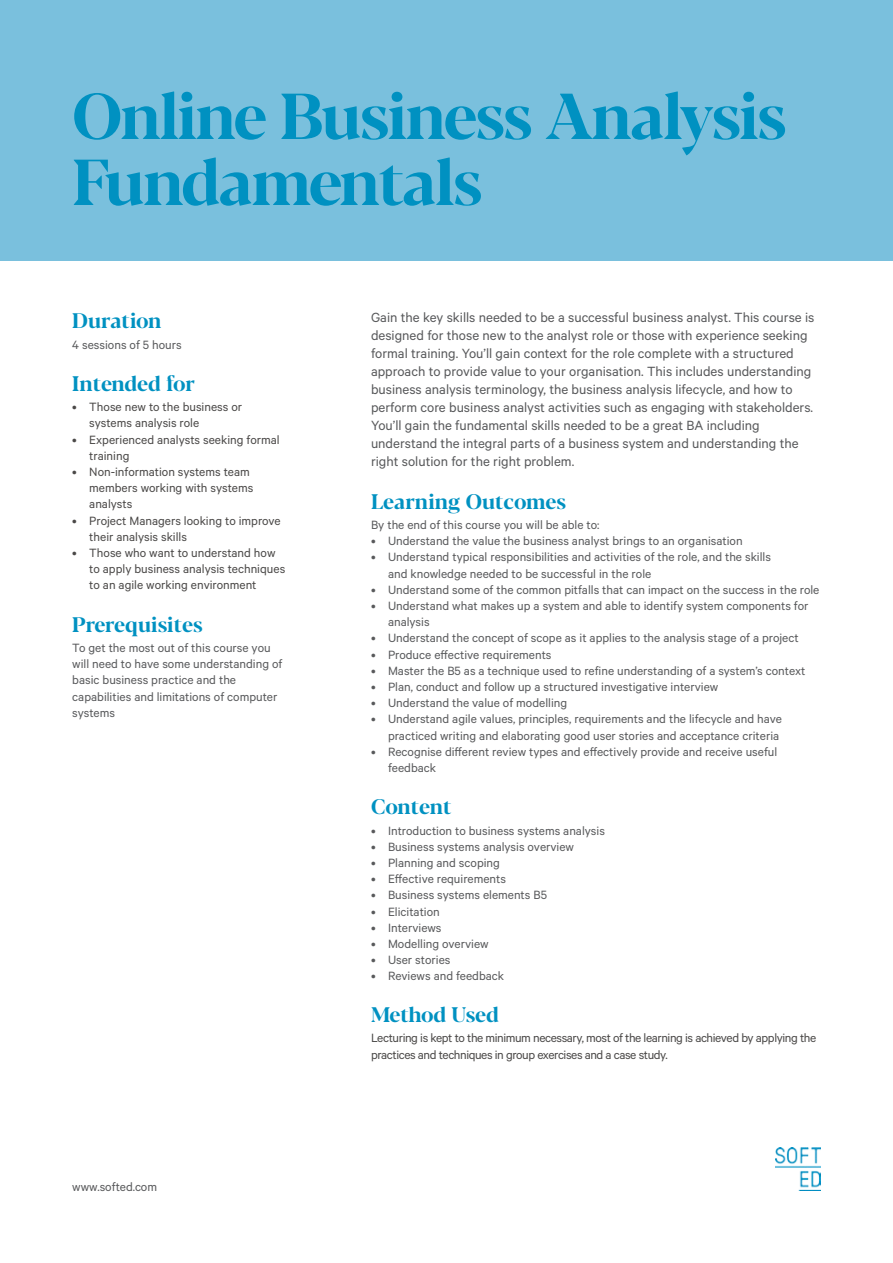
<style>
.page{position:relative;width:893px;height:1263px;background:#fff}
.page>*{position:absolute;margin:0;border:0;box-sizing:border-box;transform-origin:0 0}
.t1{font:700 64.5px/66px "Blacker Display";letter-spacing:-.03em;color:#0091c1}
.t2{font:700 21px "Blacker Display";letter-spacing:-.01em;color:#0091c1}
.t3{font:15px/18px "Calibre";color:#58595b}
.t4{font:13.5px/16.2px "Calibre";color:#58595b}
.t5{font:13.5px/16.2px "Calibre";color:#4a4847}
.t6{font:13.5px/16.2px "Calibre";letter-spacing:-.03em;color:#4a4847}
</style>
<div class="page">
<img style="left:775px;top:1148px;width:46px;height:43px">
<div style="left:0;top:0;width:893px;height:260px;background:#7ac0dd"></div>
<h1 class="t1" style="left:72px;top:87px;width:716px">Online Business Analysis<br>Fundamentals</h1>
<h2 class="t2" style="left:72px;top:308px;width:91px">Duration</h2>
<p class="t4" style="left:72px;top:336px;width:111px">4 sessions of 5 hours</p>
<h2 class="t2" style="left:72px;top:371px;width:124px">Intended for</h2>
<p class="t5" style="left:89px;top:398px;width:154px;text-indent:-17px">• Those new to the business or systems analysis role</p>
<p class="t5" style="left:89px;top:431px;width:192px;text-indent:-17px">• Experienced analysts seeking formal training</p>
<p class="t5" style="left:89px;top:463px;width:166px;text-indent:-17px">• Non-information systems team members working with systems analysts</p>
<p class="t5" style="left:89px;top:512px;width:193px;text-indent:-17px">• Project Managers looking to improve their analysis skills</p>
<p class="t5" style="left:89px;top:544px;width:197px;text-indent:-17px">• Those who want to understand how to apply business analysis techniques to an agile working environment</p>
<h2 class="t2" style="left:72px;top:611px;width:132px">Prerequisites</h2>
<p class="t4" style="left:72px;top:639px;width:212px">To get the most out of this course you will need to have some understanding of basic business practice and the capabilities and limitations of computer systems</p>
<p class="t4" style="left:72px;top:1178px;width:86px">www.softed.com</p>
<p class="t3" style="left:371px;top:308px;width:445px">Gain the key skills needed to be a successful business analyst. This course is designed for those new to the analyst role or those with experience seeking formal training. You’ll gain context for the role complete with a structured approach to provide value to your organisation. This includes understanding business analysis terminology, the business analysis lifecycle, and how to perform core business analyst activities such as engaging with stakeholders.<br>You’ll gain the fundamental skills needed to be a great BA including understand the integral parts of a business system and understanding the right solution for the right problem.</p>
<h2 class="t2" style="left:371px;top:488px;width:197px">Learning Outcomes</h2>
<p class="t4" style="left:371px;top:516px;width:230px">By the end of this course you will be able to:</p>
<p class="t4" style="left:371px;top:532px;width:373px">• Understand the value the business analyst brings to an organisation</p>
<p class="t4" style="left:388px;top:549px;width:384px;text-indent:-17px">• Understand typical responsibilities and activities of the role, and the skills and knowledge needed to be successful in the role</p>
<p class="t4" style="left:371px;top:581px;width:450px">• Understand some of the common pitfalls that can impact on the success in the role</p>
<p class="t4" style="left:388px;top:597px;width:422px;text-indent:-17px">• Understand what makes up a system and able to identify system components for analysis</p>
<p class="t4" style="left:371px;top:630px;width:429px">• Understand the concept of scope as it applies to the analysis stage of a project</p>
<p class="t4" style="left:371px;top:646px;width:182px">• Produce effective requirements</p>
<p class="t4" style="left:371px;top:662px;width:436px">• Master the B5 as a technique used to refine understanding of a system’s context</p>
<p class="t4" style="left:371px;top:678px;width:349px">• Plan, conduct and follow up a structured investigative interview</p>
<p class="t4" style="left:371px;top:694px;width:198px">• Understand the value of modelling</p>
<p class="t4" style="left:371px;top:711px;width:412px;text-align:right">• Understand agile values, principles, requirements and the lifecycle and have practiced writing and elaborating good user stories and acceptance criteria</p>
<p class="t4" style="left:388px;top:743px;width:391px;text-indent:-17px">• Recognise different review types and effectively provide and receive useful feedback</p>
<h2 class="t2" style="left:371px;top:794px;width:82px">Content</h2>
<p class="t4" style="left:371px;top:822px;width:235px">• Introduction to business systems analysis</p>
<p class="t4" style="left:371px;top:838px;width:205px">• Business systems analysis overview</p>
<p class="t4" style="left:371px;top:854px;width:130px">• Planning and scoping</p>
<p class="t4" style="left:371px;top:870px;width:136px">• Effective requirements</p>
<p class="t4" style="left:371px;top:887px;width:178px">• Business systems elements B5</p>
<p class="t4" style="left:371px;top:903px;width:70px">• Elicitation</p>
<p class="t4" style="left:371px;top:919px;width:72px">• Interviews</p>
<p class="t4" style="left:371px;top:935px;width:119px">• Modelling overview</p>
<p class="t4" style="left:371px;top:951px;width:81px">• User stories</p>
<p class="t4" style="left:371px;top:968px;width:135px">• Reviews and feedback</p>
<h2 class="t2" style="left:371px;top:1002px;width:130px">Method Used</h2>
<p class="t6" style="left:371px;top:1029px;width:447px">Lecturing is kept to the minimum necessary, most of the learning is achieved by applying the practices and techniques in group exercises and a case study.</p>
</div>
